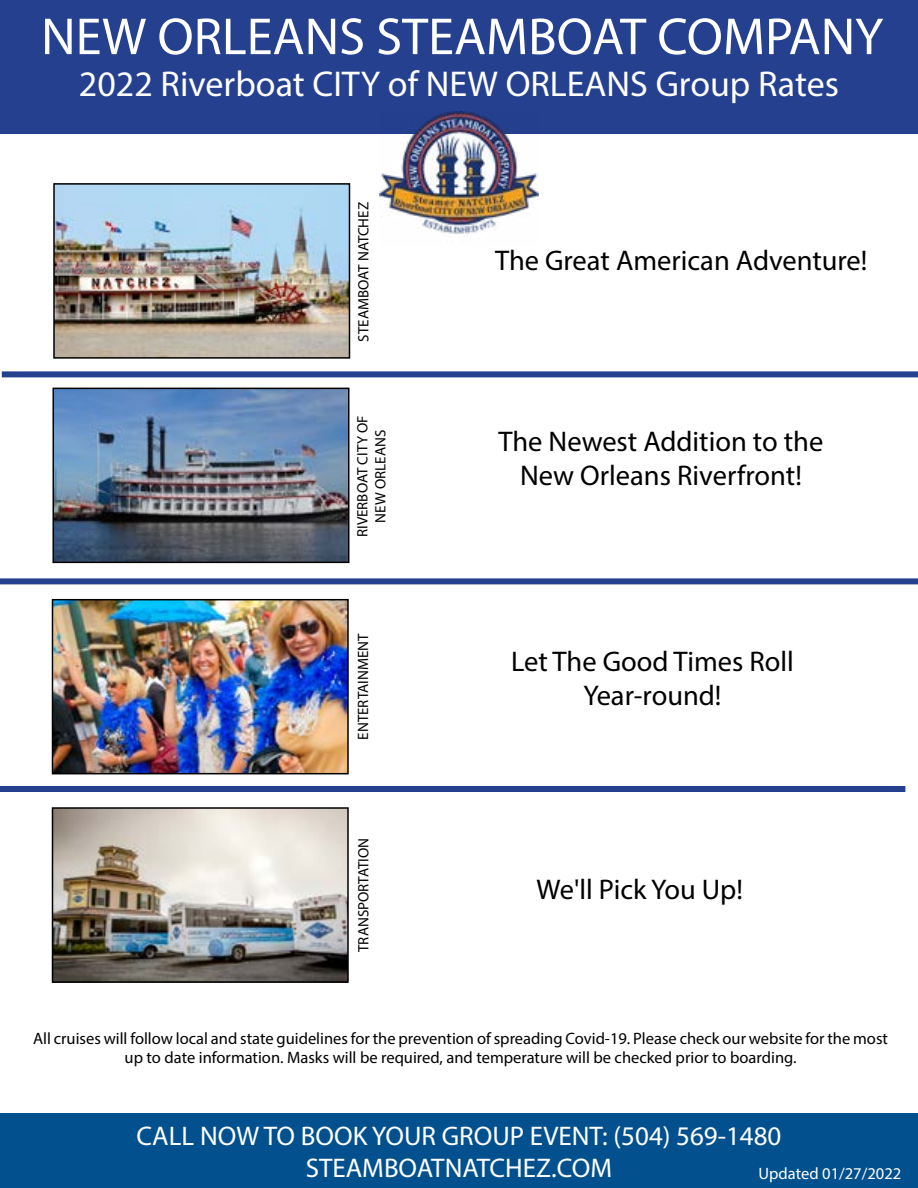
<style>
.page{position:relative;width:918px;height:1188px;background:#fff}
.page>*{position:absolute;margin:0;border:0;box-sizing:border-box;transform-origin:0 0}
.t1{font:52.5px "Myriad Pro";color:#fff}
.t2{font:36px "Myriad Pro";color:#fff}
.t3{font:28.5px/34.2px "Myriad Pro";color:#000;text-align:center}
.t4{font:27px/31.5px "Myriad Pro";color:#fff;text-align:center}
.t5{font:16.5px/19.8px "Myriad Pro";color:#000;text-align:center}
.t6{font:16.5px "Myriad Pro";color:#fff}
.t7{font:15px/18px "Myriad Pro";color:#000;text-align:center}
</style>
<div class="page">
<div style="left:0;top:0;width:918px;height:133px;background:#25408f"></div>
<div style="left:0;top:1114px;width:918px;height:74px;background:#02518e"></div>
<div style="left:0;top:1113px;width:918px;height:75px;border:2px solid #02518e"></div>
<img style="left:56px;top:186px;width:291px;height:170px">
<div style="left:53px;top:183px;width:297px;height:176px;border:2px solid #000"></div>
<div style="left:2px;top:371px;width:916px;height:6px;background:#25408f"></div>
<div style="left:0;top:578px;width:918px;height:6px;background:#25408f"></div>
<div style="left:0;top:786px;width:905px;height:6px;background:#25408f"></div>
<img style="left:380px;top:112px;width:158px;height:122px">
<img style="left:55px;top:391px;width:292px;height:169px">
<div style="left:52px;top:388px;width:298px;height:175px;border:2px solid #000"></div>
<img style="left:55px;top:602px;width:291px;height:169px">
<div style="left:52px;top:599px;width:297px;height:175px;border:2px solid #000"></div>
<img style="left:55px;top:810px;width:291px;height:170px">
<div style="left:52px;top:807px;width:297px;height:176px;border:2px solid #000"></div>
<h1 class="t1" style="left:41px;top:4px;width:844px">NEW ORLEANS STEAMBOAT COMPANY</h1>
<h2 class="t2" style="left:79px;top:62px;width:762px">2022 Riverboat CITY of NEW ORLEANS Group Rates</h2>
<p class="t7" style="left:354px;top:342px;width:141px;rotate:-90deg">STEAMBOAT NATCHEZ</p>
<p class="t7" style="left:353px;top:537px;width:123px;rotate:-90deg">RIVERBOAT CITY OF<br>NEW ORLEANS</p>
<p class="t7" style="left:354px;top:740px;width:108px;rotate:-90deg">ENTERTAINMENT</p>
<p class="t7" style="left:354px;top:952px;width:116px;rotate:-90deg">TRANSPORTATION</p>
<h3 class="t3" style="left:495px;top:243px;width:374px">The Great American Adventure!</h3>
<h3 class="t3" style="left:499px;top:424px;width:326px">The Newest Addition to the<br>New Orleans Riverfront!</h3>
<h3 class="t3" style="left:511px;top:643px;width:284px">Let The Good Times Roll<br>Year-round!</h3>
<h3 class="t3" style="left:537px;top:872px;width:208px">We'll Pick You Up!</h3>
<p class="t5" style="left:33px;top:1028px;width:856px">All cruises will follow local and state guidelines for the prevention of spreading Covid-19. Please check our website for the most up to date information. Masks will be required, and temperature will be checked prior to boarding.</p>
<h3 class="t4" style="left:137px;top:1120px;width:646px">CALL NOW TO BOOK YOUR GROUP EVENT: (504) 569-1480<br>STEAMBOATNATCHEZ.COM</h3>
<p class="t6" style="left:759px;top:1163px;width:144px">Updated 01/27/2022</p>
</div>
